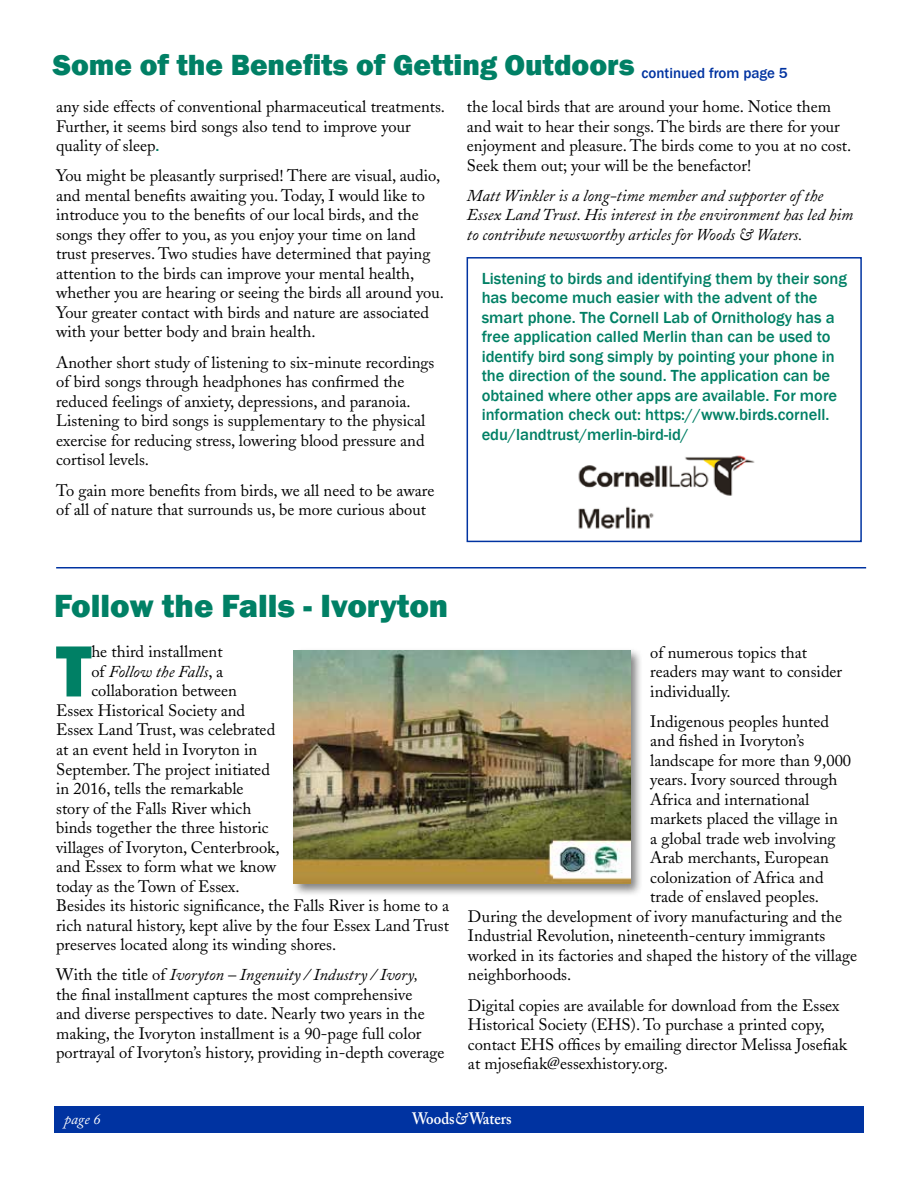
<style>
.page{position:relative;width:918px;height:1188px;background:#fff}
.page>*{position:absolute;margin:0;border:0;box-sizing:border-box;transform-origin:0 0}
.t1{font:800 75px "Franklin Gothic";color:#008065}
.t2{font:800 33px "Franklin Gothic";color:#008065}
.t3{font:800 30px "Franklin Gothic";color:#008065}
.t4{font:16.5px/19.5px "Adobe Caslon";color:#000}
.t5{font:500 16.5px/19.5px "Franklin Gothic";color:#008065}
.t6{font:italic 16.5px/19.5px "Adobe Caslon";color:#000}
.t7{font:600 16.5px "Adobe Caslon Pro";color:#fff;scale:.9 1}
.t8{font:500 15px "Franklin Gothic";color:#0033a1}
.t9{font:italic 15px "Adobe Caslon Pro";color:#fff}
.s1{font-family:"Franklin Gothic";font-weight:500;color:#008065}
.s2{font-style:normal}
.s3{font-style:italic}
</style>
<div class="page">
<div style="left:54px;top:1106px;width:810px;height:27px;background:#0033a1"></div>
<hr style="left:56px;top:567px;width:810px;height:1px;background:#0033a1">
<div style="left:291px;top:647px;width:353px;height:250px;background:#000;opacity:.5"></div>
<img style="left:294px;top:650px;width:336px;height:234px">
<img style="left:571px;top:455px;width:199px;height:88px">
<div style="left:467px;top:257px;width:395px;height:285px;border:2px solid #0033a1"></div>
<h3 class="t3" style="left:53px;top:46px;width:583px">Some of the Benefits of Getting Outdoors</h3>
<p class="t4" style="left:56px;top:97px;width:391px">any side effects of conventional pharmaceutical treatments.<br>Further, it seems bird songs also tend to improve your quality of sleep<span class="s1">.</span></p>
<p class="t4" style="left:56px;top:166px;width:389px">You might be pleasantly surprised! There are visual, audio, and mental benefits awaiting you. Today, I would like to introduce you to the benefits of our local birds, and the songs they offer to you, as you enjoy your time on land trust preserves. Two studies have determined that paying attention to the birds can improve your mental health, whether you are hearing or seeing the birds all around you.<br>Your greater contact with birds and nature are associated with your better body and brain health.</p>
<p class="t4" style="left:56px;top:353px;width:380px">Another short study of listening to six-minute recordings of bird songs through headphones has confirmed the reduced feelings of anxiety, depressions, and paranoia.<br>Listening to bird songs is supplementary to the physical exercise for reducing stress, lowering blood pressure and cortisol levels.</p>
<p class="t4" style="left:56px;top:480px;width:380px">To gain more benefits from birds, we all need to be aware of all of nature that surrounds us, be more curious about</p>
<p class="t8" style="left:642px;top:64px;width:148px">continued from page 5</p>
<p class="t4" style="left:467px;top:97px;width:386px">the local birds that are around your home. Notice them and wait to hear their songs. The birds are there for your enjoyment and pleasure. The birds come to you at no cost.<br>Seek them out; your will be the benefactor!</p>
<p class="t6" style="left:467px;top:186px;width:388px">Matt Winkler is a long-time member and supporter of the<br>Essex Land Trust. His interest in the environment has led him to contribute newsworthy articles for Woods &amp; Waters.</p>
<p class="t5" style="left:482px;top:269px;width:367px">Listening to birds and identifying them by their song has become much easier with the advent of the smart phone. The Cornell Lab of Ornithology has a free application called Merlin than can be used to identify bird song simply by pointing your phone in the direction of the sound. The application can be obtained where other apps are available. For more information check out: https://www.birds.cornell. edu/landtrust/merlin-bird-id/</p>
<h2 class="t2" style="left:54px;top:585px;width:396px">Follow the Falls - Ivoryton</h2>
<h1 class="t1" style="left:56px;top:623px;width:37px">T</h1>
<p class="t4" style="left:91px;top:642px;width:133px">he third installment</p>
<p class="t6" style="left:91px;top:662px;width:133px"><span class="s2">of</span> Follow the Falls<span class="s2">, a</span></p>
<p class="t4" style="left:91px;top:681px;width:147px">collaboration between</p>
<p class="t4" style="left:56px;top:701px;width:191px">Essex Historical Society and</p>
<p class="t4" style="left:56px;top:720px;width:221px">Essex Land Trust, was celebrated</p>
<p class="t4" style="left:56px;top:740px;width:203px">at an event held in Ivoryton in</p>
<p class="t4" style="left:56px;top:759px;width:215px">September. The project initiated</p>
<p class="t4" style="left:56px;top:779px;width:189px">in 2016, tells the remarkable</p>
<p class="t4" style="left:56px;top:798px;width:197px">story of the Falls River which</p>
<p class="t4" style="left:56px;top:818px;width:214px">binds together the three historic</p>
<p class="t4" style="left:56px;top:837px;width:225px">villages of Ivoryton, Centerbrook,</p>
<p class="t4" style="left:56px;top:857px;width:221px">and Essex to form what we know</p>
<p class="t4" style="left:56px;top:876px;width:185px">today as the Town of Essex.</p>
<p class="t4" style="left:56px;top:896px;width:395px">Besides its historic significance, the Falls River is home to a</p>
<p class="t4" style="left:56px;top:915px;width:394px">rich natural history, kept alive by the four Essex Land Trust</p>
<p class="t4" style="left:56px;top:935px;width:282px">preserves located along its winding shores.</p>
<p class="t4" style="left:56px;top:965px;width:390px">With the title of <span class="s3">Ivoryton – Ingenuity / Industry / Ivory,<br></span>the final installment captures the most comprehensive<br>and diverse perspectives to date. Nearly two years in the making, the Ivoryton installment is a 90-page full color portrayal of Ivoryton’s history, providing in-depth coverage</p>
<p class="t4" style="left:650px;top:642px;width:193px">of numerous topics that readers may want to consider individually.</p>
<p class="t4" style="left:650px;top:712px;width:180px">Indigenous peoples hunted</p>
<p class="t4" style="left:650px;top:731px;width:156px">and fished in Ivoryton’s</p>
<p class="t4" style="left:650px;top:751px;width:202px">landscape for more than 9,000</p>
<p class="t4" style="left:650px;top:770px;width:189px">years. Ivory sourced through</p>
<p class="t4" style="left:650px;top:790px;width:161px">Africa and international</p>
<p class="t4" style="left:650px;top:809px;width:189px">markets placed the village in</p>
<p class="t4" style="left:650px;top:829px;width:187px">a global trade web involving</p>
<p class="t4" style="left:650px;top:848px;width:180px">Arab merchants, European</p>
<p class="t4" style="left:650px;top:868px;width:175px">colonization of Africa and</p>
<p class="t4" style="left:650px;top:887px;width:170px">trade of enslaved peoples.</p>
<p class="t4" style="left:468px;top:907px;width:376px">During the development of ivory manufacturing and the</p>
<p class="t4" style="left:468px;top:926px;width:359px">Industrial Revolution, nineteenth-century immigrants</p>
<p class="t4" style="left:468px;top:946px;width:391px">worked in its factories and shaped the history of the village</p>
<p class="t4" style="left:468px;top:965px;width:105px">neighborhoods.</p>
<p class="t4" style="left:468px;top:996px;width:381px">Digital copies are available for download from the Essex Historical Society (EHS). To purchase a printed copy, contact EHS offices by emailing director Melissa Josefiak at mjosefiak@essexhistory.org.</p>
<p class="t9" style="left:64px;top:1110px;width:38px">page 6</p>
<p class="t7" style="left:412px;top:1109px;width:112px">Woods<span class="s3">&amp;</span> Waters</p>
</div>
